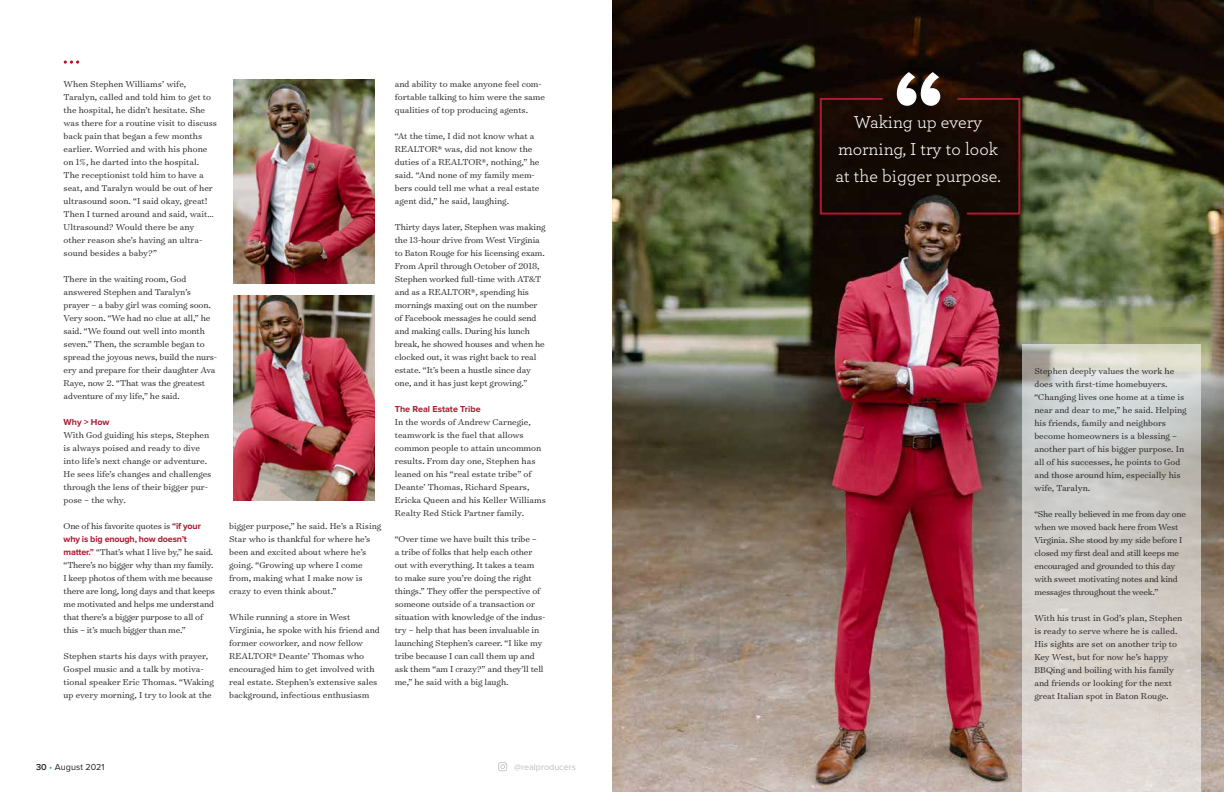
<style>
.page{position:relative;width:1224px;height:792px;background:#fff}
.page>*{position:absolute;margin:0;border:0;box-sizing:border-box;transform-origin:0 0}
.t1{font:18px/27px "Archer Pro";color:#fff;text-align:center}
.t2{font:300 9.8px/13px "Surveyor Text";letter-spacing:-.01em;color:#231f20}
.t3{font:700 9px "Proxima Nova";letter-spacing:-.02em;color:#ac1a31}
.t4{font:700 9px "Proxima Nova";color:#ac1a31}
.t5{font:9px "Proxima Nova";color:#bcbec0}
.t6{font:9px "Proxima Nova";letter-spacing:.015em;color:#231f20}
.s1{font-family:"Proxima Nova";font-weight:700;font-size:9px;color:#ac1a31}
.s2{font-weight:600}
.s3{color:#19a8e0}
</style>
<div class="page">
<svg style="left:498px;top:762px;width:9px;height:9px"></svg>
<img style="left:612px;top:0;width:612px;height:792px">
<svg style="left:1022px;top:344px;width:179px;height:448px;background:#d2cfcb"></svg>
<img style="left:233px;top:79px;width:141px;height:205px">
<img style="left:233px;top:296px;width:141px;height:204px">
<svg style="left:64px;top:60px;width:15px;height:4px"></svg>
<svg style="left:955px;top:97px;width:66px;height:119px;background:#1f0c06"></svg>
<svg style="left:819px;top:72px;width:121px;height:144px;background:#271813"></svg>
<p class="t2" style="left:64px;top:77px;width:155px">When Stephen Williams’ wife, Taralyn, called and told him to get to the hospital, he didn’t hesitate. She was there for a routine visit to discuss back pain that began a few months earlier. Worried and with his phone on 1%, he darted into the hospital.<br>The receptionist told him to have a seat, and Taralyn would be out of her ultrasound soon. “I said okay, great!<br>Then I turned around and said, wait… Ultrasound? Would there be any other reason she’s having an ultra&shy;sound besides a baby?”</p>
<p class="t2" style="left:64px;top:272px;width:155px">There in the waiting room, God answered Stephen and Taralyn’s prayer – a baby girl was coming soon.<br>Very soon. “We had no clue at all,” he said. “We found out well into month seven.” Then, the scramble began to spread the joyous news, build the nurs&shy;ery and prepare for their daughter Ava Raye, now 2. “That was the greatest adventure of my life,” he said.</p>
<p class="t3" style="left:64px;top:418px;width:47px">Why &gt; How</p>
<p class="t2" style="left:64px;top:428px;width:149px">With God guiding his steps, Stephen is always poised and ready to dive into life’s next change or adventure.<br>He sees life’s changes and challenges through the lens of their bigger pur&shy;pose – the why.</p>
<p class="t2" style="left:64px;top:519px;width:139px">One of his favorite quotes is <span class="s1">“if your</span></p>
<p class="t3" style="left:64px;top:535px;width:125px">why is big enough, how doesn’t</p>
<p class="t2" style="left:64px;top:545px;width:153px"><span class="s1">matter.”</span> “That’s what I live by,” he said. “There’s no bigger why than my family.<br>I keep photos of them with me because there are long, long days and that keeps me motivated and helps me understand that there’s a bigger purpose to all of this – it’s much bigger than me.”</p>
<p class="t2" style="left:64px;top:649px;width:152px">Stephen starts his days with prayer, Gospel music and a talk by motiva&shy;tional speaker Eric Thomas. “Waking up every morning, I try to look at the</p>
<p class="t2" style="left:229px;top:519px;width:154px">bigger purpose,” he said. He’s a Rising<br>Star who is thankful for where he’s been and excited about where he’s going. “Growing up where I come from, making what I make now is crazy to even think about.”</p>
<p class="t2" style="left:229px;top:610px;width:152px">While running a store in West Virginia, he spoke with his friend and former coworker, and now fellow REALTOR® Deante’ Thomas who encouraged him to get involved with real estate. Stephen’s extensive sales background, infectious enthusiasm</p>
<p class="t2" style="left:395px;top:77px;width:152px">and ability to make anyone feel com&shy;fortable talking to him were the same qualities of top producing agents.</p>
<p class="t2" style="left:395px;top:129px;width:146px">“At the time, I did not know what a<br>REALTOR® was, did not know the duties of a REALTOR®, nothing,” he said. “And none of my family mem&shy;bers could tell me what a real estate agent did,” he said, laughing.</p>
<p class="t2" style="left:395px;top:220px;width:152px">Thirty days later, Stephen was making the 13-hour drive from West Virginia to Baton Rouge for his licensing exam.<br>From April through October of 2018, Stephen worked full-time with AT&amp;T and as a REALTOR®, spending his mornings maxing out on the number of Facebook messages he could send and making calls. During his lunch break, he showed houses and when he clocked out, it was right back to real estate. “It’s been a hustle since day one, and it has just kept growing.”</p>
<p class="t4" style="left:395px;top:405px;width:87px">The Real Estate Tribe</p>
<p class="t2" style="left:395px;top:415px;width:153px">In the words of Andrew Carnegie, teamwork is the fuel that allows common people to attain uncommon results. From day one, Stephen has leaned on his “real estate tribe” of Deante’ Thomas, Richard Spears, Ericka Queen and his Keller Williams Realty Red Stick Partner family.</p>
<p class="t2" style="left:395px;top:532px;width:152px">“Over time we have built this tribe –<br>a tribe of folks that help each other out with everything. It takes a team<br>to make sure you’re doing the right things.” They offer the perspective of someone outside of a transaction or situation with knowledge of the indus&shy;try – help that has been invaluable in launching Stephen’s career. “I like my tribe because I can call them up and ask them “am I crazy?” and they’ll tell me,” he said with a big laugh.</p>
<p class="t6" style="left:36px;top:762px;width:70px"><span class="s2">30</span> <span class="s3">•</span> August 2021</p>
<p class="t5" style="left:514px;top:762px;width:63px">@realproducers</p>
<h1 class="t1" style="left:835px;top:108px;width:167px">Waking up every morning, I try to look at the bigger purpose.</h1>
<p class="t2" style="left:1034px;top:364px;width:154px">Stephen deeply values the work he does with first-time homebuyers. “Changing lives one home at a time is near and dear to me,” he said. Helping his friends, family and neighbors become homeowners is a blessing – another part of his bigger purpose. In all of his successes, he points to God and those around him, especially his wife, Taralyn.</p>
<p class="t2" style="left:1034px;top:507px;width:153px">“She really believed in me from day one when we moved back here from West Virginia. She stood by my side before I closed my first deal and still keeps me encouraged and grounded to this day with sweet motivating notes and kind messages throughout the week.”</p>
<p class="t2" style="left:1034px;top:611px;width:150px">With his trust in God’s plan, Stephen is ready to serve where he is called.<br>His sights are set on another trip to Key West, but for now he’s happy BBQing and boiling with his family and friends or looking for the next great Italian spot in Baton Rouge.</p>
</div>
